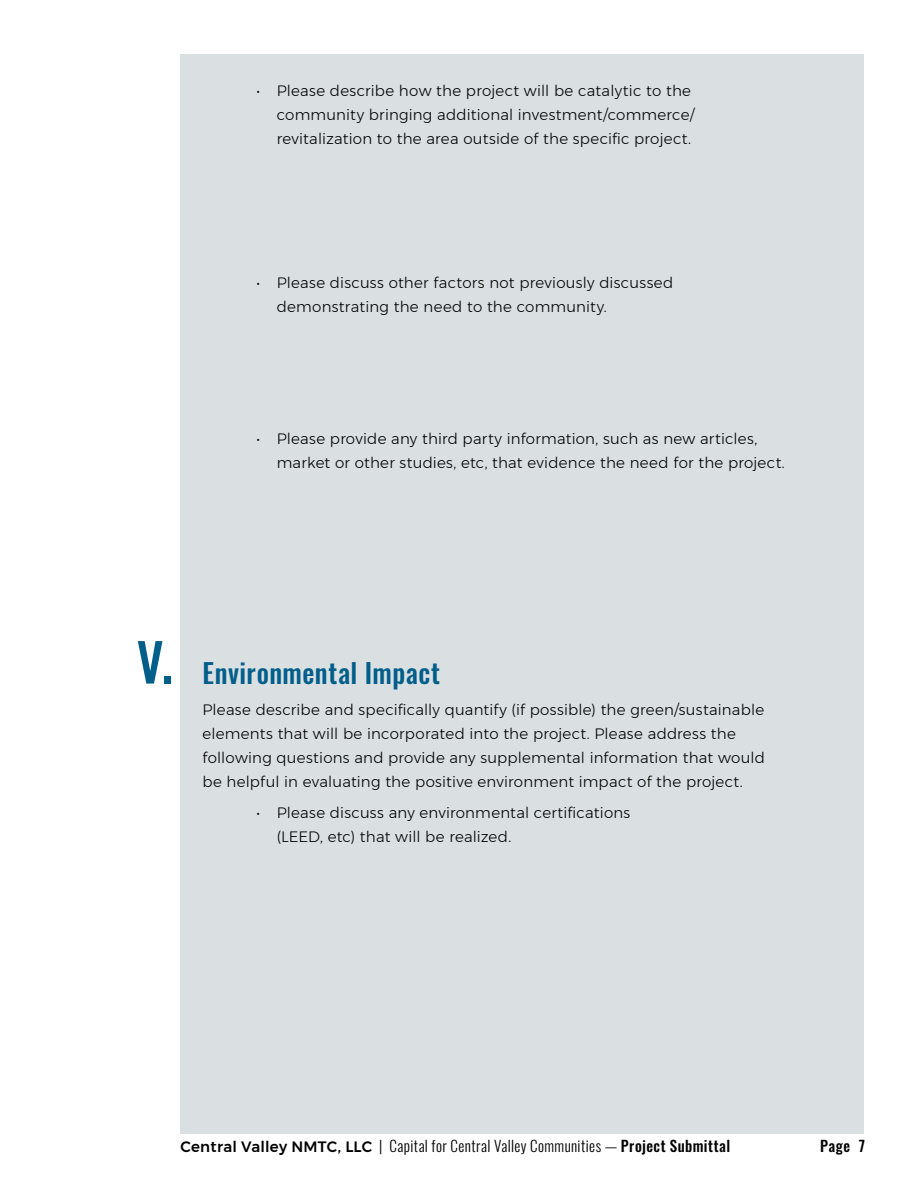
<style>
.page{position:relative;width:918px;height:1188px;background:#fff}
.page>*{position:absolute;margin:0;border:0;box-sizing:border-box;transform-origin:0 0}
.Paragraph_text{font:500 52.5px "Oswald";color:#005e8b}
.Paragraph_text-2{font:500 27px "Oswald";letter-spacing:.015em;color:#005e8b}
.Paragraph_text-3{font:300 15px/24px "Montserrat";letter-spacing:.015em;color:#000}
.t1{font:300 15px "Oswald";letter-spacing:.025em;color:#000}
.t2{font:500 15px "Oswald";color:#000}
.s1{font-family:"Montserrat";font-weight:500}
.s2{font-weight:500}
</style>
<div class="page">
<div style="left:180px;top:54px;width:684px;height:1080px;background:#dae0e2"></div>
<p class="Paragraph_text-3" style="left:277px;top:78px;width:419px;text-indent:-20px">• Please describe how the project will be catalytic to the community bringing additional investment/commerce/ revitalization to the area outside of the specific project.</p>
<p class="Paragraph_text-3" style="left:277px;top:270px;width:398px;text-indent:-20px">• Please discuss other factors not previously discussed demonstrating the need to the community.</p>
<p class="Paragraph_text-3" style="left:277px;top:427px;width:510px;text-indent:-20px">• Please provide any third party information, such as new articles, market or other studies, etc, that evidence the need for the project.</p>
<p class="Paragraph_text" style="left:137px;top:635px;width:38px">V.</p>
<p class="Paragraph_text-2" style="left:202px;top:659px;width:239px">Environmental Impact</p>
<p class="Paragraph_text-3" style="left:202px;top:698px;width:564px">Please describe and specifically quantify (if possible) the green/sustainable elements that will be incorporated into the project. Please address the following questions and provide any supplemental information that would be helpful in evaluating the positive environment impact of the project.</p>
<p class="Paragraph_text-3" style="left:277px;top:800px;width:355px;text-indent:-20px">• Please discuss any environmental certifications (LEED, etc) that will be realized.</p>
<p class="t1" style="left:180px;top:1132px;width:551px"><span class="s1">Central Valley NMTC, LLC</span> | Capital for Central Valley Communities — <span class="s2">Project Submittal</span></p>
<p class="t2" style="left:820px;top:1138px;width:46px">Page 7</p>
</div>
